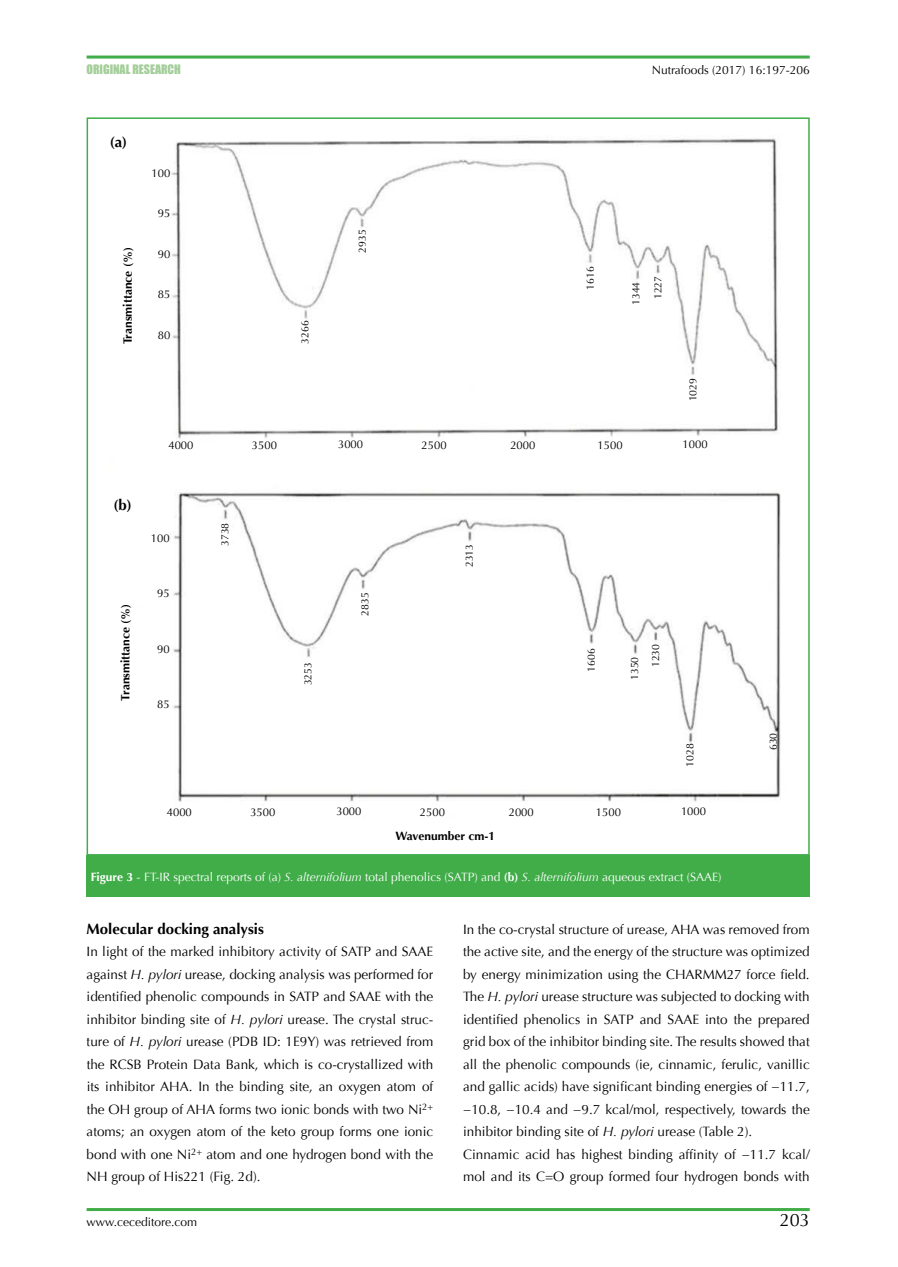
<style>
.page{position:relative;width:898px;height:1267px;background:#fff}
.page>*{position:absolute;margin:0;border:0;box-sizing:border-box;transform-origin:0 0}
.t1{font:18px "Optima";color:#000}
.t2{font:700 15px "Optima";color:#000}
.t3{font:13.5px/22.5px "Optima";color:#000}
.t4{font:12px "Optima";color:#fff}
.t5{font:700 12px "Optima";color:#000}
.t6{font:12px "Optima";color:#000}
.t7{font:12px "Impact";color:#a4ce9a}
.t8{font:11.25px "Optima";color:#000}
.t9{font:10.5px/21.8px "Optima";color:#000;text-align:center}
.s1{font-weight:700}
.s2{font-style:italic}
</style>
<div class="page">
<hr style="left:87px;top:56px;width:722px;height:3px;background:#41ad49">
<hr style="left:87px;top:1207px;width:722px;height:3px;background:#41ad49">
<div style="left:87px;top:854px;width:722px;height:42px;background:#41ad49"></div>
<img style="left:171px;top:138px;width:610px;height:664px">
<p class="t7" style="left:87px;top:60px;width:96px">ORIGINAL RESEARCH</p>
<p class="t6" style="left:651px;top:63px;width:159px">Nutrafoods (2017) 16:197-206</p>
<p class="t2" style="left:110px;top:133px;width:19px">(a)</p>
<p class="t5" style="left:121px;top:344px;width:98px;rotate:-90deg">Transmittance (%)</p>
<p class="t8" style="left:152px;top:166px;width:20px">100</p>
<p class="t8" style="left:158px;top:207px;width:14px">95</p>
<p class="t8" style="left:158px;top:247px;width:14px">90</p>
<p class="t8" style="left:158px;top:288px;width:14px">85</p>
<p class="t8" style="left:158px;top:328px;width:14px">80</p>
<p class="t9" style="left:294px;top:344px;width:25px;rotate:-90deg">3266</p>
<p class="t9" style="left:351px;top:253px;width:25px;rotate:-90deg">2935</p>
<p class="t2" style="left:114px;top:496px;width:20px">(b)</p>
<p class="t5" style="left:118px;top:700px;width:98px;rotate:-90deg">Transmittance (%)</p>
<p class="t8" style="left:168px;top:438px;width:27px">4000</p>
<p class="t8" style="left:151px;top:531px;width:20px">100</p>
<p class="t8" style="left:157px;top:587px;width:14px">95</p>
<p class="t8" style="left:157px;top:642px;width:14px">90</p>
<p class="t8" style="left:157px;top:698px;width:14px">85</p>
<p class="t8" style="left:252px;top:438px;width:27px">3500</p>
<p class="t8" style="left:338px;top:437px;width:27px">3000</p>
<p class="t9" style="left:214px;top:546px;width:25px;rotate:-90deg">3738</p>
<p class="t9" style="left:297px;top:685px;width:25px;rotate:-90deg">3253</p>
<p class="t9" style="left:354px;top:615px;width:25px;rotate:-90deg">2835</p>
<p class="t8" style="left:421px;top:438px;width:27px">2500</p>
<p class="t8" style="left:510px;top:438px;width:27px">2000</p>
<p class="t9" style="left:458px;top:567px;width:25px;rotate:-90deg">2313</p>
<p class="t8" style="left:167px;top:805px;width:27px">4000</p>
<p class="t8" style="left:250px;top:805px;width:27px">3500</p>
<p class="t8" style="left:336px;top:804px;width:27px">3000</p>
<p class="t8" style="left:420px;top:805px;width:27px">2500</p>
<p class="t5" style="left:395px;top:829px;width:101px">Wavenumber cm-1</p>
<p class="t8" style="left:509px;top:805px;width:27px">2000</p>
<p class="t9" style="left:579px;top:290px;width:25px;rotate:-90deg">1616</p>
<p class="t9" style="left:625px;top:305px;width:31px;rotate:-90deg">1344<br>1227</p>
<p class="t8" style="left:597px;top:438px;width:27px">1500</p>
<p class="t9" style="left:682px;top:401px;width:25px;rotate:-90deg">1029</p>
<p class="t8" style="left:682px;top:438px;width:27px">1000</p>
<p class="t9" style="left:580px;top:671px;width:25px;rotate:-90deg">1606</p>
<p class="t9" style="left:623px;top:680px;width:25px;rotate:-90deg">1350</p>
<p class="t9" style="left:645px;top:667px;width:25px;rotate:-90deg">1230</p>
<p class="t8" style="left:596px;top:805px;width:27px">1500</p>
<p class="t9" style="left:679px;top:766px;width:25px;rotate:-90deg">1028</p>
<p class="t8" style="left:681px;top:805px;width:27px">1000</p>
<p class="t4" style="left:91px;top:870px;width:632px"><span class="s1">Figure 3</span> - FT-IR spectral reports of (a) <span class="s2">S. alternifolium</span> total phenolics (SATP) and <span class="s1">(b)</span> <span class="s2">S. alternifolium</span> aqueous extract (SAAE)</p>
<p class="t9" style="left:762px;top:750px;width:19px;rotate:-90deg">630</p>
<p class="t2" style="left:87px;top:919px;width:179px">Molecular docking analysis</p>
<p class="t3" style="left:87px;top:940px;width:348px;text-align:justify">In light of the marked inhibitory activity of SATP and SAAE against <span class="s2">H. pylori</span> urease, docking analysis was performed for identified phenolic compounds in SATP and SAAE with the inhibitor binding site of <span class="s2">H. pylori</span> urease. The crystal struc&shy;ture of <span class="s2">H. pylori</span> urease (PDB ID: 1E9Y) was retrieved from the RCSB Protein Data Bank, which is co-crystallized with its inhibitor AHA. In the binding site, an oxygen atom of the OH group of AHA forms two ionic bonds with two Ni<sup>2+ </sup>atoms; an oxygen atom of the keto group forms one ionic bond with one Ni<sup>2+</sup> atom and one hydrogen bond with the NH group of His221 (Fig. 2d).</p>
<p class="t6" style="left:87px;top:1215px;width:112px">www.ceceditore.com</p>
<p class="t3" style="left:463px;top:917px;width:348px">In the co-crystal structure of urease, AHA was removed from the active site, and the energy of the structure was optimized by energy minimization using the CHARMM27 force field.<br>The <span class="s2">H. pylori</span> urease structure was subjected to docking with identified phenolics in SATP and SAAE into the prepared grid box of the inhibitor binding site. The results showed that all the phenolic compounds (ie, cinnamic, ferulic, vanillic and gallic acids) have significant binding energies of −11.7, −10.8, −10.4 and −9.7 kcal/mol, respectively, towards the inhibitor binding site of <span class="s2">H. pylori</span> urease (Table 2).<br>Cinnamic acid has highest binding affinity of −11.7 kcal/ mol and its C=O group formed four hydrogen bonds with</p>
<h1 class="t1" style="left:779px;top:1209px;width:32px">203</h1>
</div>
